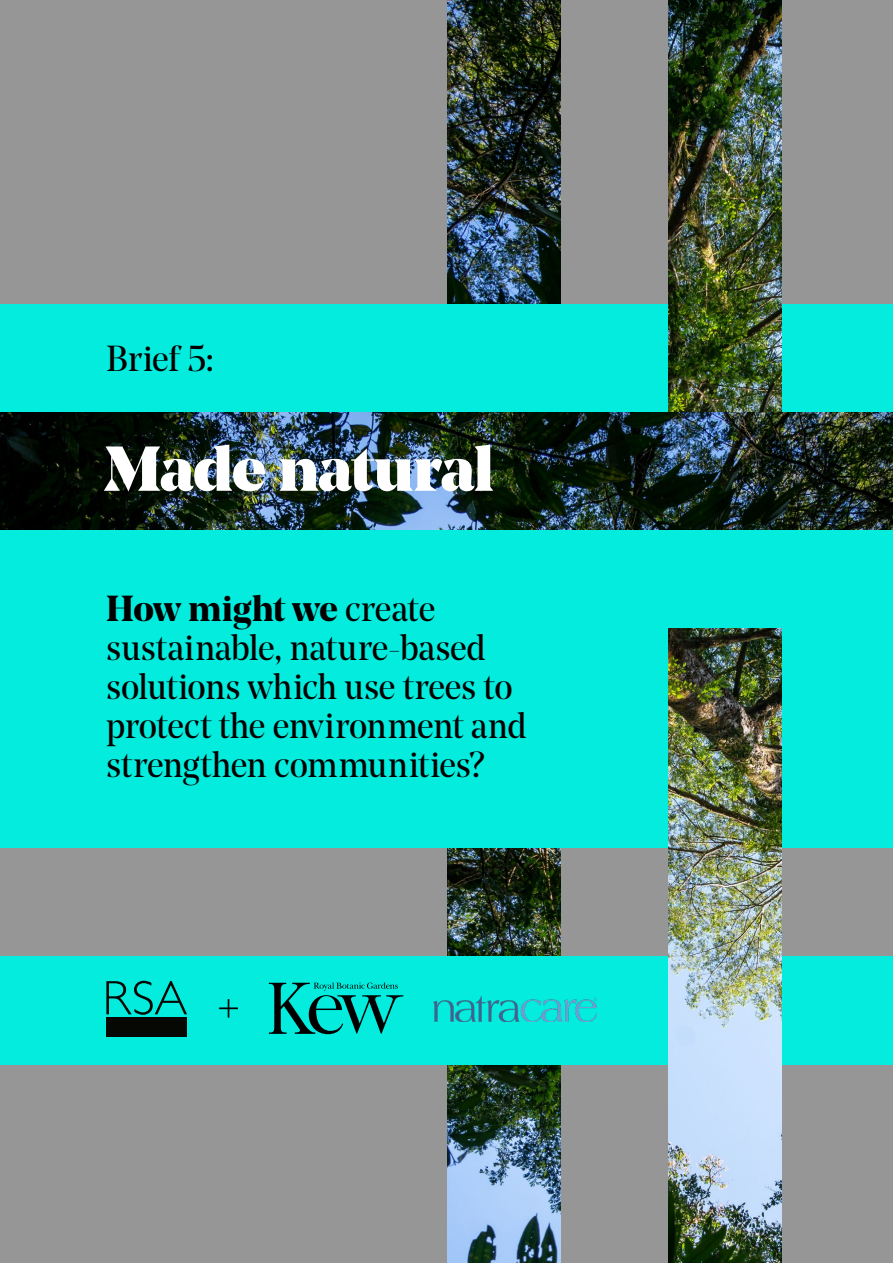
<style>
.page{position:relative;width:893px;height:1263px;background:#969696}
.page>*{position:absolute;margin:0;border:0;box-sizing:border-box;transform-origin:0 0}
.t1{font:900 63px "Noe Display";letter-spacing:-.015em;color:#fff}
.t2{font:36px/39px "Noe Display";letter-spacing:-.01em;color:#000}
.t3{font:300 36px "Gill Sans";color:#000}
.s1{font-weight:700}
</style>
<div class="page">
<img style="left:447px;top:847px;width:113px;height:416px">
<div style="left:0;top:956px;width:893px;height:109px;background:#03ecdd"></div>
<svg style="left:107px;top:981px;width:80px;height:34px"></svg>
<div style="left:106px;top:1017px;width:81px;height:20px;background:#050803"></div>
<div style="left:0;top:662px;width:893px;height:185px;background:#03ecdd"></div>
<div style="left:0;top:529px;width:893px;height:182px;background:#03ecdd"></div>
<img style="left:447px;top:0;width:113px;height:304px">
<div style="left:0;top:304px;width:893px;height:110px;background:#03ecdd"></div>
<img style="left:668px;top:628px;width:113px;height:635px">
<img style="left:668px;top:0;width:113px;height:412px">
<svg style="left:269px;top:982px;width:134px;height:52px"></svg>
<img style="left:434px;top:997px;width:163px;height:25px">
<img style="left:0;top:412px;width:893px;height:118px">
<p class="t2" style="left:106px;top:339px;width:109px">Brief 5:</p>
<h1 class="t1" style="left:104px;top:427px;width:391px">Made natural</h1>
<p class="t2" style="left:106px;top:589px;width:422px"><span class="s1">How might we</span> create sustainable, nature-based solutions which use trees to protect the environment and strengthen communities?</p>
<p class="t3" style="left:217px;top:981px;width:25px">+</p>
</div>
